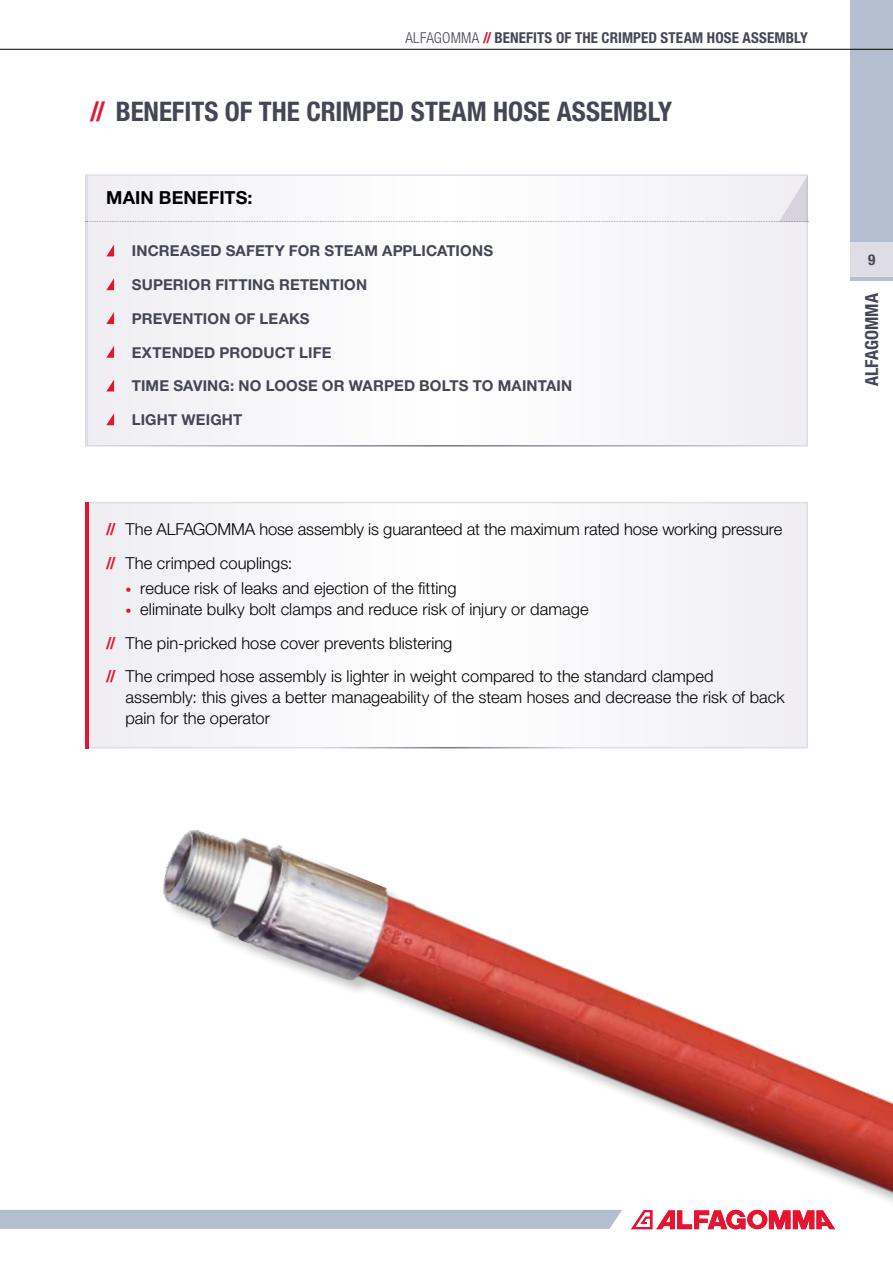
<style>
.page{position:relative;width:893px;height:1263px;background:#fff}
.page>*{position:absolute;margin:0;border:0;box-sizing:border-box;transform-origin:0 0}
.t1{font:700 condensed 27px "Helvetica Neue LT Std";color:#454655}
.t2{font:700 18px "Helvetica Neue LT Std";letter-spacing:.005em;color:#000}
.t3{font:700 condensed 18px "Helvetica Neue LT Std";color:#454655}
.t4{font:300 16.5px/33.8px "Helvetica Neue LT Std";color:#000}
.t5{font:700 15px "Helvetica Neue LT Std";letter-spacing:.01em;color:#454655}
.t6{font:700 condensed 15px "Helvetica Neue LT Std";letter-spacing:.005em;color:#454655}
.s1{font-weight:300}
.s2{color:#e51431}
.s3{font-weight:700;font-stretch:condensed;color:#e51431}
.s4{font-size:12px;color:#e51431}
</style>
<div class="page">
<div style="left:850px;top:0;width:43px;height:242px;background:#b3bfce"></div>
<div style="left:850px;top:276px;width:43px;height:5px;background:#b3bfce"></div>
<div style="left:850px;top:242px;width:43px;height:34px;background:#dedce5"></div>
<hr style="left:0;top:49px;width:893px;height:1px;background:#000">
<div style="left:0;top:1210px;width:164px;height:19px;background:#b3bfce"></div>
<div style="left:85px;top:502px;width:723px;height:247px;background:#f7f6f9"></div>
<hr style="left:85px;top:502px;width:3px;height:246px;background:#e51431">
<hr style="left:321px;top:747px;width:255px;height:1px;background:#454655">
<svg style="left:85px;top:174px;width:724px;height:273px"></svg>
<svg style="left:106px;top:244px;width:8px;height:12px"></svg>
<svg style="left:106px;top:278px;width:8px;height:12px"></svg>
<svg style="left:106px;top:312px;width:8px;height:12px"></svg>
<svg style="left:106px;top:346px;width:8px;height:12px"></svg>
<svg style="left:106px;top:379px;width:8px;height:12px"></svg>
<svg style="left:106px;top:413px;width:8px;height:12px"></svg>
<svg style="left:85px;top:175px;width:723px;height:47px"></svg>
<hr style="left:85px;top:445px;width:723px;height:1px;background:#454655">
<div style="left:164px;top:830px;width:729px;height:407px;background:#000;opacity:.25"></div>
<img style="left:163px;top:829px;width:730px;height:372px">
<p class="t6" style="left:405px;top:28px;width:404px"><span class="s1">ALFAGOMMA</span> <span class="s2">//</span> BENEFITS OF THE CRIMPED STEAM HOSE ASSEMBLY</p>
<h1 class="t1" style="left:90px;top:95px;width:584px"><span class="s2">//</span> BENEFITS OF THE CRIMPED STEAM HOSE ASSEMBLY</h1>
<p class="t2" style="left:106px;top:187px;width:148px">MAIN BENEFITS:</p>
<p class="t5" style="left:132px;top:242px;width:363px">INCREASED SAFETY FOR STEAM APPLICATIONS</p>
<p class="t5" style="left:132px;top:276px;width:237px">SUPERIOR FITTING RETENTION</p>
<p class="t5" style="left:132px;top:309px;width:179px">PREVENTION OF LEAKS</p>
<p class="t5" style="left:132px;top:343px;width:201px">EXTENDED PRODUCT LIFE</p>
<p class="t5" style="left:132px;top:377px;width:442px">TIME SAVING: NO LOOSE OR WARPED BOLTS TO MAINTAIN</p>
<p class="t5" style="left:132px;top:411px;width:112px">LIGHT WEIGHT</p>
<p class="t4" style="left:106px;top:512px;width:678px"><span class="s3">//</span> The ALFAGOMMA hose assembly is guaranteed at the maximum rated hose working pressure <span class="s3">//</span> The crimped couplings:</p>
<p class="t4" style="left:125px;top:571px;width:333px"><span class="s4">•</span> reduce risk of leaks and ejection of the fitting</p>
<p class="t4" style="left:106px;top:592px;width:609px;text-indent:19px"><span class="s4">•</span> eliminate bulky bolt clamps and reduce risk of injury or damage<br><span class="s3">//</span> The pin-pricked hose cover prevents blistering<br><span class="s3">//</span> The crimped hose assembly is lighter in weight compared to the standard clamped</p>
<p class="t4" style="left:125px;top:687px;width:661px;line-height:21px">assembly: this gives a better manageability of the steam hoses and decrease the risk of back pain for the operator</p>
<p class="t6" style="left:868px;top:250px;width:9px">9</p>
<p class="t3" style="left:861px;top:386px;width:95px;rotate:-90deg">ALFAGOMMA</p>
</div>
